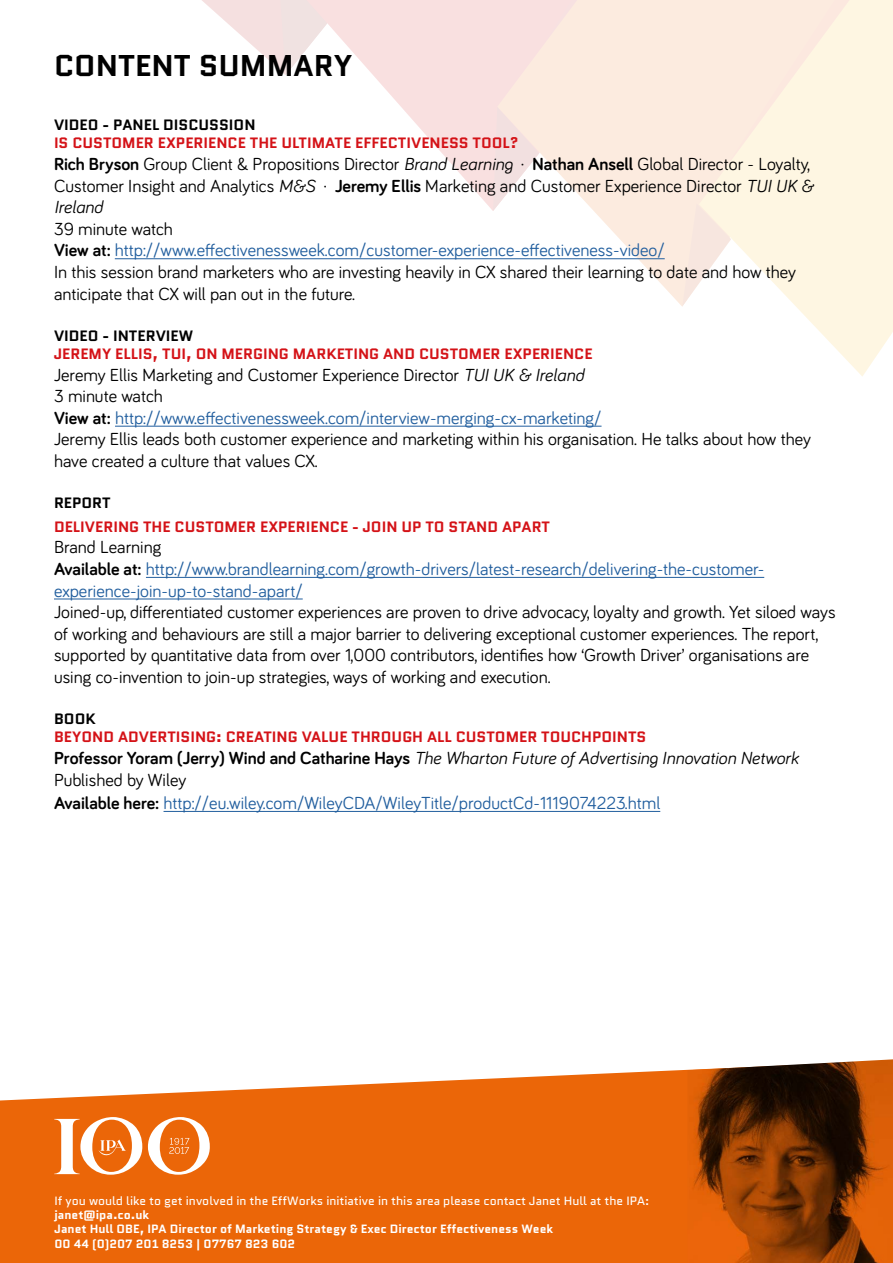
<style>
.page{position:relative;width:893px;height:1263px;background:#fff}
.page>*{position:absolute;margin:0;border:0;box-sizing:border-box;transform-origin:0 0}
.t1{font:700 30px "Quantico";color:#000}
.t2{font:18px/21.6px "Bariol";color:#000}
.t3{font:18px/21.6px "Bariol";color:#215e9e}
.t4{font:italic 18px/21.6px "Bariol";color:#000}
.t5{font:700 15px "Quantico";color:#d41217}
.t6{font:700 15px "Quantico";color:#000}
.t7{font:700 12px/14.4px "Quantico";color:#fff}
.t8{font:12px "Quantico";color:#fff}
.s1{font-weight:700}
.s2{font-style:italic}
.s3{color:#215e9e}
.s4{color:#000}
.s5{font-weight:700;color:#000}
.s6{font-weight:700;font-style:normal}
.s7{font-style:normal}
</style>
<div class="page">
<svg style="left:114px;top:0;width:585px;height:307px"></svg>
<svg style="left:699px;top:0;width:194px;height:376px;fill:#fef6e2"></svg>
<hr style="left:115px;top:258px;width:550px;height:1px;background:#215e9e">
<hr style="left:115px;top:426px;width:486px;height:1px;background:#215e9e">
<hr style="left:146px;top:577px;width:618px;height:1px;background:#215e9e">
<hr style="left:54px;top:599px;width:249px;height:1px;background:#215e9e">
<hr style="left:164px;top:811px;width:496px;height:1px;background:#215e9e">
<svg style="left:0;top:1069px;width:687px;height:194px;fill:#eb6608"></svg>
<img style="left:687px;top:1059px;width:206px;height:204px">
<svg style="left:54px;top:1117px;width:156px;height:58px"></svg>
<h1 class="t1" style="left:54px;top:44px;width:300px">CONTENT SUMMARY</h1>
<p class="t6" style="left:54px;top:114px;width:203px">VIDEO - PANEL DISCUSSION</p>
<p class="t5" style="left:54px;top:132px;width:466px">IS CUSTOMER EXPERIENCE THE ULTIMATE EFFECTIVENESS TOOL?</p>
<p class="t2" style="left:54px;top:152px;width:761px"><span class="s1">Rich Bryson</span> Group Client &amp; Propositions Director <span class="s2">Brand Learning</span> · <span class="s1">Nathan Ansell</span> Global Director - Loyalty,<br>Customer Insight and Analytics <span class="s2">M&amp;S</span> · <span class="s1">Jeremy Ellis</span> Marketing and Customer Experience Director <span class="s2">TUI UK &amp;<br>Ireland</span></p>
<p class="t2" style="left:54px;top:217px;width:744px">39 minute watch<br><span class="s1">View at:</span> <span class="s3">http://www.effectivenessweek.com/customer-experience-effectiveness-video/<br></span>In this session brand marketers who are investing heavily in CX shared their learning to date and how they anticipate that CX will pan out in the future.</p>
<p class="t6" style="left:54px;top:325px;width:141px">VIDEO - INTERVIEW</p>
<p class="t5" style="left:54px;top:343px;width:540px">JEREMY ELLIS, TUI, ON MERGING MARKETING AND CUSTOMER EXPERIENCE</p>
<p class="t2" style="left:54px;top:363px;width:758px">Jeremy Ellis Marketing and Customer Experience Director <span class="s2">TUI UK &amp; Ireland<br></span>3 minute watch<br><span class="s1">View at:</span> <span class="s3">http://www.effectivenessweek.com/interview-merging-cx-marketing/<br></span>Jeremy Ellis leads both customer experience and marketing within his organisation. He talks about how they have created a culture that values CX.</p>
<p class="t6" style="left:54px;top:492px;width:58px">REPORT</p>
<p class="t5" style="left:54px;top:516px;width:498px">DELIVERING THE CUSTOMER EXPERIENCE - JOIN UP TO STAND APART</p>
<p class="t3" style="left:54px;top:536px;width:712px"><span class="s4">Brand Learning<br></span><span class="s5">Available at:</span> http://www.brandlearning.com/growth-drivers/latest-research/delivering-the-customer&shy;experience-join-up-to-stand-apart/</p>
<p class="t2" style="left:54px;top:600px;width:783px">Joined-up, differentiated customer experiences are proven to drive advocacy, loyalty and growth. Yet siloed ways of working and behaviours are still a major barrier to delivering exceptional customer experiences. The report, supported by quantitative data from over 1,000 contributors, identifies how ‘Growth Driver’ organisations are using co-invention to join-up strategies, ways of working and execution.</p>
<p class="t6" style="left:54px;top:708px;width:43px">BOOK</p>
<p class="t5" style="left:54px;top:726px;width:594px">BEYOND ADVERTISING: CREATING VALUE THROUGH ALL CUSTOMER TOUCHPOINTS</p>
<p class="t4" style="left:54px;top:746px;width:746px"><span class="s6">Professor Yoram (Jerry) Wind and Catharine Hays</span> The Wharton Future of Advertising Innovation Network<br><span class="s7">Published by Wiley</span></p>
<p class="t3" style="left:54px;top:791px;width:608px"><span class="s5">Available here:</span> http://eu.wiley.com/WileyCDA/WileyTitle/productCd-1119074223.html</p>
<p class="t8" style="left:54px;top:1192px;width:596px">If you would like to get involved in the EffWorks initiative in this area please contact Janet Hull at the IPA:</p>
<p class="t7" style="left:54px;top:1208px;width:500px">janet@ipa.co.uk<br>Janet Hull OBE, IPA Director of Marketing Strategy &amp; Exec Director Effectiveness Week<br>00 44 (0)207 201 8253 | 07767 823 602</p>
</div>
